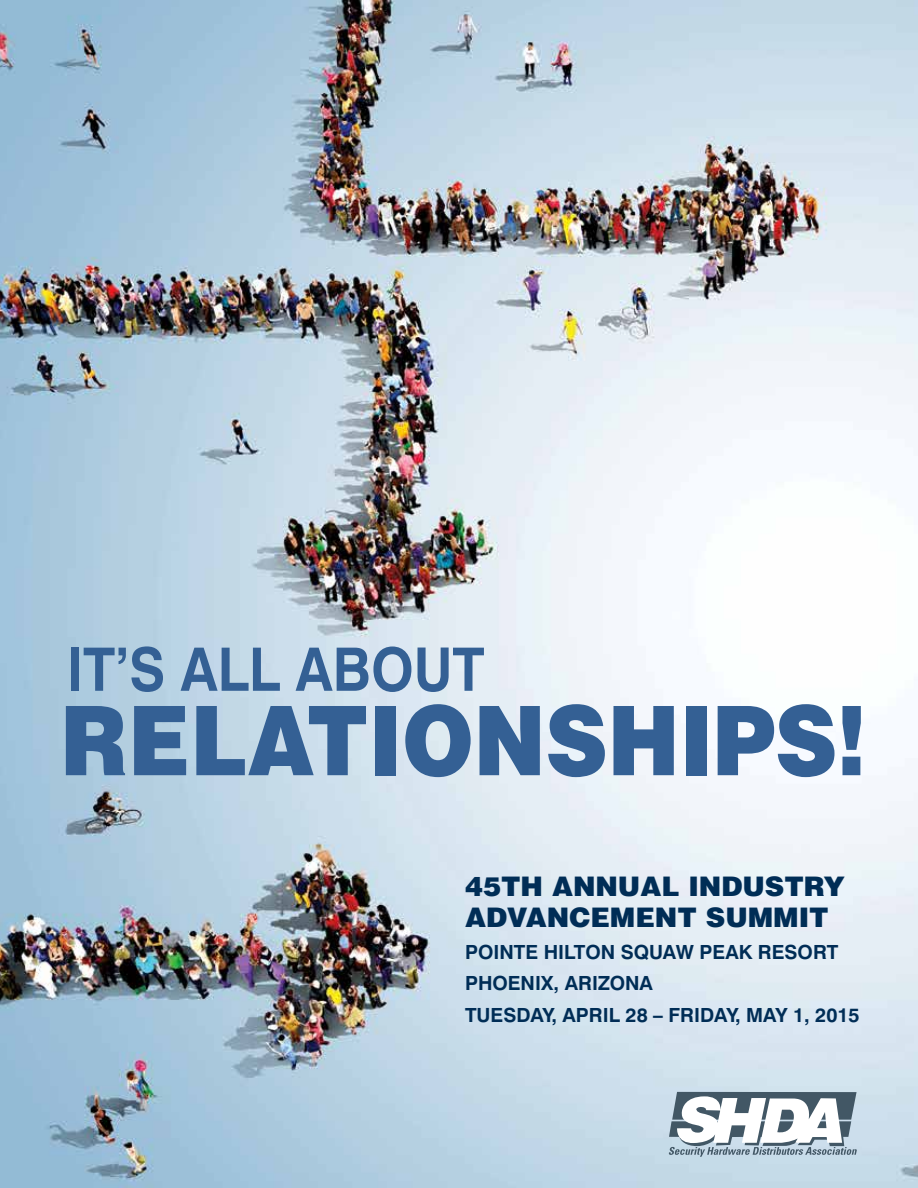
<style>
.page{position:relative;width:918px;height:1188px;background:#fff}
.page>*{position:absolute;margin:0;border:0;box-sizing:border-box;transform-origin:0 0}
.t1{font:96px "Switzerland Black Plain";color:#346094;scale:.9 1}
.t2{font:700 60px "Swiss 721 BT";color:#346094;scale:.9 1}
.t3{font:27px/31.5px "Switzerland Black Plain";color:#002d56}
.t4{font:700 19.5px/31.5px "Swiss 721 BT";color:#002d56}
</style>
<div class="page">
<img style="left:0;top:0;width:918px;height:1188px">
<svg style="left:669px;top:1092px;width:188px;height:65px"></svg>
<h2 class="t2" style="left:67px;top:633px;width:466px">IT’S ALL ABOUT</h2>
<h1 class="t1" style="left:61px;top:678px;width:896px">RELATIONSHIPS!</h1>
<h3 class="t3" style="left:465px;top:869px;width:381px">45TH ANNUAL INDUSTRY<br>ADVANCEMENT SUMMIT</h3>
<p class="t4" style="left:465px;top:936px;width:396px">POINTE HILTON SQUAW PEAK RESORT<br>PHOENIX, ARIZONA<br>TUESDAY, APRIL 28 – FRIDAY, MAY 1, 2015</p>
</div>
